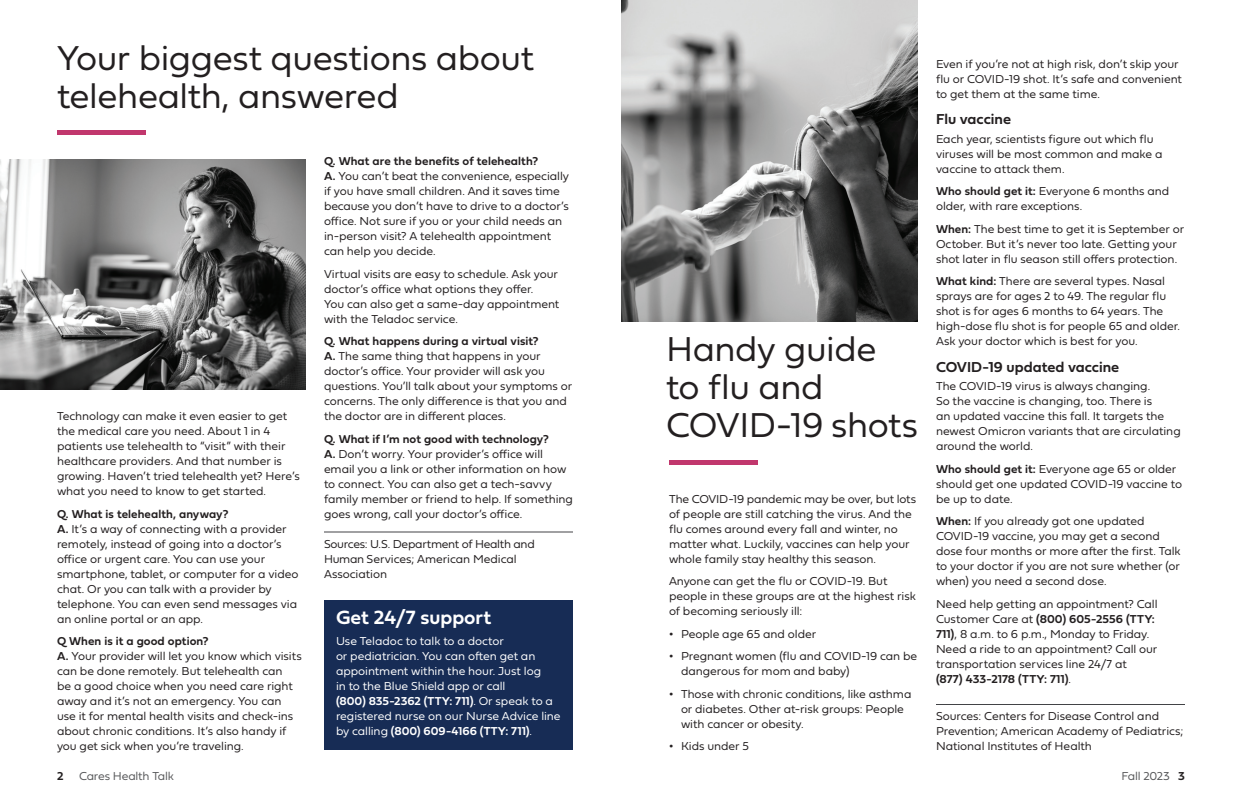
<style>
.page{position:relative;width:1242px;height:810px;background:#fff}
.page>*{position:absolute;margin:0;border:0;box-sizing:border-box;transform-origin:0 0}
.t1{font:36px/38px "Fieldwork Geo Light";letter-spacing:-.01em;color:#231f20}
.t2{font:20px "Fieldwork Geo Demibold";color:#fff}
.t3{font:15px "Fieldwork Geo Demibold";color:#231f20}
.t4{font:12px/15px "Fieldwork Geo Light";letter-spacing:-.005em;color:#231f20}
.t5{font:12px "Fieldwork Geo Demibold";letter-spacing:.005em;color:#231f20}
.t6{font:12px/15px "Fieldwork Geo Light";letter-spacing:-.005em;color:#fff}
.t7{font:12px "Fieldwork Geo Demibold";color:#fff}
.t8{font:12px "Fieldwork Geo Light";letter-spacing:-.02em;color:#57585a}
.s1{font-family:"Fieldwork Geo Demibold"}
.s2{font-family:"Fieldwork Geo Light"}
.s3{font-family:"Fieldwork Geo Demibold";color:#231f20}
</style>
<div class="page">
<img style="left:621px;top:0;width:297px;height:322px">
<div style="left:324px;top:600px;width:249px;height:150px;background:#172c55"></div>
<hr style="left:936px;top:704px;width:249px;height:1px;background:#424346">
<img style="left:0;top:159px;width:306px;height:231px">
<hr style="left:324px;top:532px;width:249px;height:1px;background:#424346">
<div style="left:57px;top:130px;width:89px;height:5px;background:#c1376d"></div>
<hr style="left:669px;top:460px;width:89px;height:4px;background:#c1376d">
<h1 class="t1" style="left:57px;top:37px;width:479px">Your biggest questions about telehealth, answered</h1>
<p class="t4" style="left:57px;top:408px;width:244px">Technology can make it even easier to get the medical care you need. About 1 in 4 patients use telehealth to “visit” with their healthcare providers. And that number is growing. Haven’t tried telehealth yet? Here’s what you need to know to get started.</p>
<p class="t5" style="left:57px;top:504px;width:173px">Q. What is telehealth, anyway?</p>
<p class="t4" style="left:57px;top:520px;width:243px"><span class="s1">A.</span> It’s a way of connecting with a provider remotely, instead of going into a doctor’s office or urgent care. You can use your smartphone, tablet, or computer for a video chat. Or you can talk with a provider by telephone. You can even send messages via an online portal or an app.</p>
<p class="t5" style="left:57px;top:632px;width:153px">Q When is it a good option?</p>
<p class="t4" style="left:57px;top:648px;width:246px"><span class="s1">A.</span> Your provider will let you know which visits can be done remotely. But telehealth can<br>be a good choice when you need care right away and it’s not an emergency. You can use it for mental health visits and check-ins about chronic conditions. It’s also handy if you get sick when you’re traveling.</p>
<p class="t5" style="left:324px;top:152px;width:216px">Q. What are the benefits of telehealth?</p>
<p class="t4" style="left:324px;top:168px;width:247px"><span class="s1">A.</span> You can’t beat the convenience, especially if you have small children. And it saves time because you don’t have to drive to a doctor’s office. Not sure if you or your child needs an in-person visit? A telehealth appointment can help you decide.</p>
<p class="t4" style="left:324px;top:265px;width:237px">Virtual visits are easy to schedule. Ask your doctor’s office what options they offer.<br>You can also get a same-day appointment with the Teladoc service.</p>
<p class="t5" style="left:324px;top:332px;width:216px">Q. What happens during a virtual visit?</p>
<p class="t4" style="left:324px;top:348px;width:250px"><span class="s1">A.</span> The same thing that happens in your doctor’s office. Your provider will ask you questions. You’ll talk about your symptoms or concerns. The only difference is that you and the doctor are in different places.</p>
<p class="t5" style="left:324px;top:429px;width:226px">Q. What if I’m not good with technology?</p>
<p class="t4" style="left:324px;top:445px;width:251px"><span class="s1">A.</span> Don’t worry. Your provider’s office will email you a link or other information on how to connect. You can also get a tech-savvy family member or friend to help. If something goes wrong, call your doctor’s office.</p>
<p class="t4" style="left:324px;top:535px;width:212px">Sources: U.S. Department of Health and<br>Human Services; American Medical<br>Association</p>
<h2 class="t2" style="left:336px;top:601px;width:157px">Get 24/7 support</h2>
<p class="t6" style="left:336px;top:633px;width:207px">Use Teladoc to talk to a doctor<br>or pediatrician. You can often get an appointment within the hour. Just log in to the Blue Shield app or call</p>
<p class="t7" style="left:336px;top:691px;width:219px">(800) 835-2362 (TTY: 711)<span class="s2">. Or speak to a</span></p>
<p class="t6" style="left:336px;top:708px;width:226px">registered nurse on our Nurse Advice line</p>
<p class="t7" style="left:336px;top:721px;width:197px"><span class="s2">by calling</span> (800) 609-4166 (TTY: 711)<span class="s2">.</span></p>
<h1 class="t1" style="left:666px;top:329px;width:254px">Handy guide to flu and<br>COVID-19 shots</h1>
<p class="t4" style="left:669px;top:490px;width:249px">The COVID-19 pandemic may be over, but lots of people are still catching the virus. And the flu comes around every fall and winter, no matter what. Luckily, vaccines can help your whole family stay healthy this season.</p>
<p class="t4" style="left:669px;top:573px;width:248px">Anyone can get the flu or COVID-19. But people in these groups are at the highest risk of becoming seriously ill:</p>
<p class="t4" style="left:669px;top:625px;width:149px"><span class="s1">•</span> People age 65 and older</p>
<p class="t4" style="left:681px;top:648px;width:238px;text-indent:-12px"><span class="s1">•</span> Pregnant women (flu and COVID-19 can be dangerous for mom and baby)</p>
<p class="t4" style="left:681px;top:685px;width:232px;text-indent:-12px"><span class="s1">•</span> Those with chronic conditions, like asthma or diabetes. Other at-risk groups: People with cancer or obesity.</p>
<p class="t4" style="left:669px;top:738px;width:82px"><span class="s1">•</span> Kids under 5</p>
<p class="t4" style="left:936px;top:55px;width:248px">Even if you’re not at high risk, don’t skip your flu or COVID-19 shot. It’s safe and convenient to get them at the same time.</p>
<p class="t3" style="left:936px;top:107px;width:77px">Flu vaccine</p>
<p class="t4" style="left:936px;top:130px;width:228px">Each year, scientists figure out which flu viruses will be most common and make a vaccine to attack them.</p>
<p class="t4" style="left:936px;top:183px;width:235px"><span class="s1">Who should get it:</span> Everyone 6 months and older, with rare exceptions.</p>
<p class="t4" style="left:936px;top:220px;width:250px"><span class="s1">When:</span> The best time to get it is September or<br>October. But it’s never too late. Getting your shot later in flu season still offers protection.</p>
<p class="t4" style="left:936px;top:273px;width:246px"><span class="s1">What kind:</span> There are several types. Nasal sprays are for ages 2 to 49. The regular flu shot is for ages 6 months to 64 years. The high-dose flu shot is for people 65 and older.<br>Ask your doctor which is best for you.</p>
<p class="t3" style="left:936px;top:355px;width:185px">COVID-19 updated vaccine</p>
<p class="t4" style="left:936px;top:378px;width:246px">The COVID-19 virus is always changing.<br>So the vaccine is changing, too. There is<br>an updated vaccine this fall. It targets the newest Omicron variants that are circulating around the world.</p>
<p class="t4" style="left:936px;top:460px;width:248px"><span class="s1">Who should get it:</span> Everyone age 65 or older should get one updated COVID-19 vaccine to be up to date.</p>
<p class="t4" style="left:936px;top:513px;width:246px"><span class="s1">When:</span> If you already got one updated COVID-19 vaccine, you may get a second dose four months or more after the first. Talk to your doctor if you are not sure whether (or when) you need a second dose.</p>
<p class="t4" style="left:936px;top:595px;width:223px">Need help getting an appointment? Call</p>
<p class="t5" style="left:936px;top:609px;width:220px"><span class="s2">Customer Care at</span> (800) 605-2556 (TTY:</p>
<p class="t4" style="left:936px;top:625px;width:223px"><span class="s1">711)</span>, 8 a.m. to 6 p.m., Monday to Friday.<br>Need a ride to an appointment? Call our transportation services line 24/7 at</p>
<p class="t5" style="left:936px;top:669px;width:136px">(877) 433-2178 (TTY: 711)<span class="s2">.</span></p>
<p class="t4" style="left:936px;top:708px;width:249px">Sources: Centers for Disease Control and<br>Prevention; American Academy of Pediatrics;<br>National Institutes of Health</p>
<p class="t5" style="left:57px;top:767px;width:8px">2</p>
<p class="t8" style="left:79px;top:767px;width:96px">Cares Health Talk</p>
<p class="t8" style="left:1121px;top:767px;width:65px">Fall 2023 <span class="s3">3</span></p>
</div>
